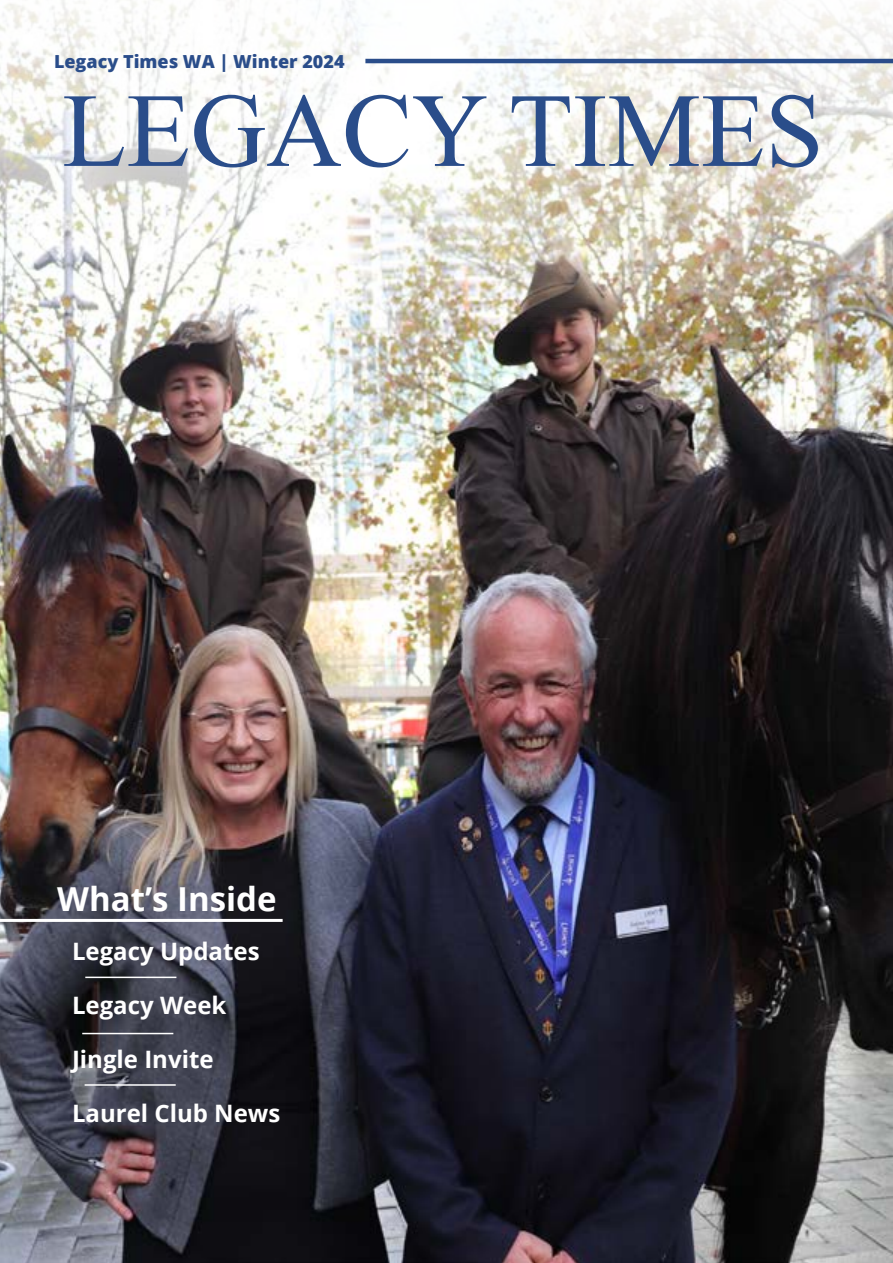
<style>
.page{position:relative;width:893px;height:1263px;background:#fff}
.page>*{position:absolute;margin:0;border:0;box-sizing:border-box;transform-origin:0 0}
.t1{font:105px "Times New Roman";color:#2a4d8a}
.t2{font:700 33px "Open Sans";color:#fff}
.t3{font:700 24px "Open Sans";color:#fff}
.t4{font:800 18px "Open Sans";color:#2a4d8a}
</style>
<div class="page">
<img style="left:0;top:0;width:893px;height:1263px">
<hr style="left:365px;top:59px;width:528px;height:4px;background:#2a4d8a">
<hr style="left:0;top:919px;width:283px;height:3px;background:#fff">
<hr style="left:85px;top:976px;width:91px;height:2px;background:#fff">
<hr style="left:82px;top:1033px;width:91px;height:1px;background:#fff">
<hr style="left:85px;top:1084px;width:91px;height:2px;background:#fff">
<p class="t4" style="left:54px;top:48px;width:292px">Legacy Times WA | Winter 2024</p>
<h1 class="t1" style="left:62px;top:57px;width:763px">LEGACY TIMES</h1>
<h2 class="t2" style="left:57px;top:876px;width:221px">What’s Inside</h2>
<p class="t3" style="left:72px;top:934px;width:189px">Legacy Updates</p>
<p class="t3" style="left:72px;top:988px;width:156px">Legacy Week</p>
<p class="t3" style="left:72px;top:1042px;width:143px">Jingle Invite</p>
<p class="t3" style="left:72px;top:1096px;width:210px">Laurel Club News</p>
</div>
